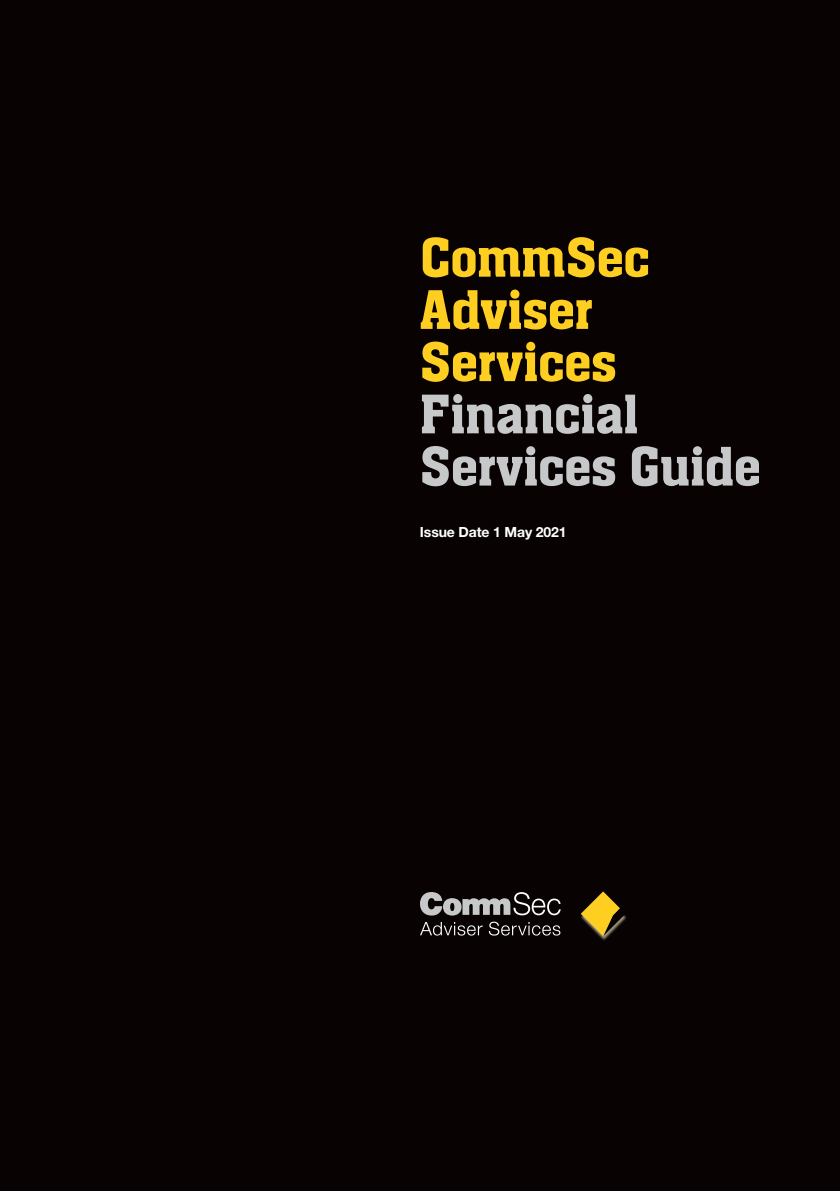
<style>
.page{position:relative;width:840px;height:1191px;background:#fff}
.page>*{position:absolute;margin:0;border:0;box-sizing:border-box;transform-origin:0 0}
.t1{font:500 58px/52.2px "Aachen Com";color:#fece21}
.t2{font:500 58px/52.2px "Aachen Com";color:#c7c8ca}
.t3{font:700 14px "Helvetica Neue LT Std";letter-spacing:-.01em;color:#fff}
</style>
<div class="page">
<div style="left:0;top:0;width:839px;height:1191px;background:#080302"></div>
<svg style="left:420px;top:892px;width:140px;height:23px;background:#615e5f"></svg>
<svg style="left:488px;top:921px;width:72px;height:14px"></svg>
<svg style="left:420px;top:922px;width:62px;height:13px"></svg>
<div style="left:568px;top:883px;width:69px;height:68px;background:#080302"></div>
<svg style="left:580px;top:891px;width:45px;height:45px;background:#766016"></svg>
<p class="t1" style="left:420px;top:232px;width:231px">CommSec<br>Adviser<br>Services</p>
<p class="t2" style="left:420px;top:388px;width:342px">Financial<br>Services Guide</p>
<p class="t3" style="left:420px;top:523px;width:148px">Issue Date 1 May 2021</p>
</div>
